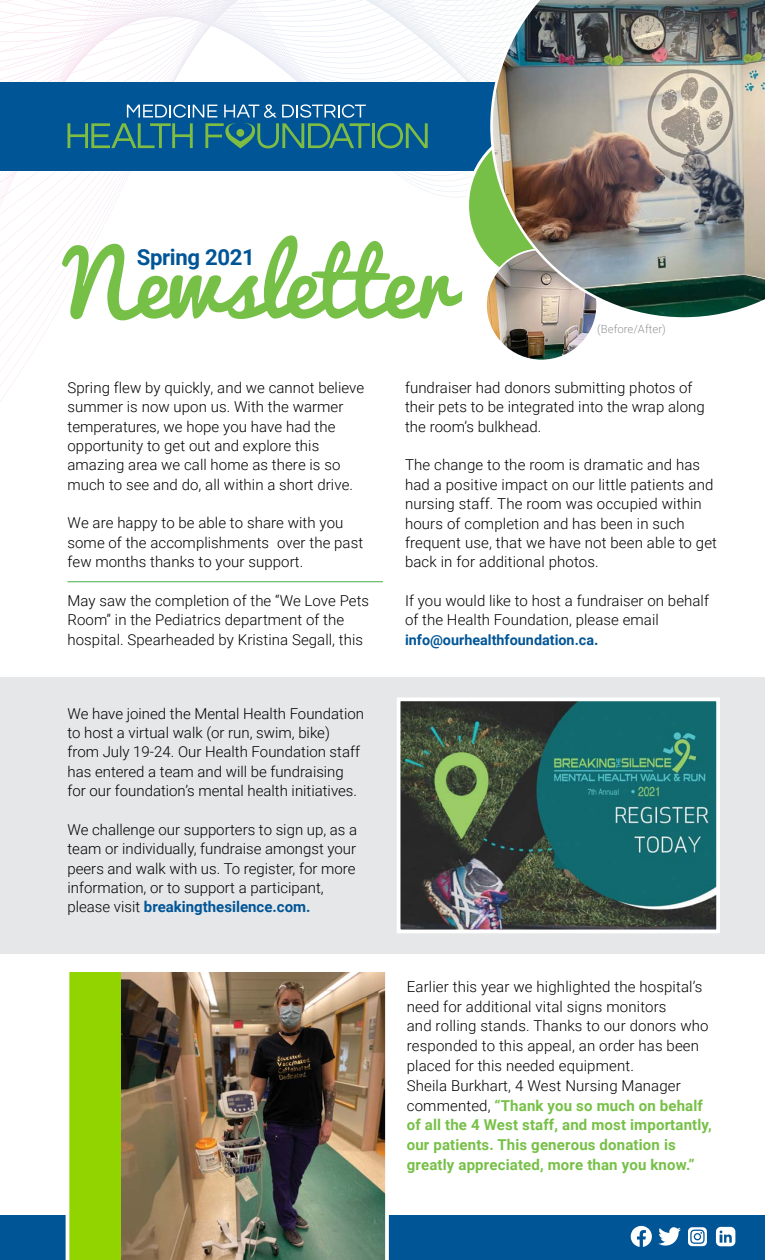
<style>
.page{position:relative;width:765px;height:1260px;background:#fff}
.page>*{position:absolute;margin:0;border:0;box-sizing:border-box;transform-origin:0 0}
.t1{font:88.75px "Pacifico";color:#77c047}
.t2{font:700 22.12px "Roboto";letter-spacing:-.015em;color:#005597}
.t3{font:300 15px/19.4px "Roboto";letter-spacing:.005em;color:#000}
.t4{font:700 14.38px "Roboto";color:#005597}
.t5{font:300 11.25px "Roboto";letter-spacing:.005em;color:#939598}
.s1{font-weight:700;color:#005597}
.s2{font-size:15px}
.s3{font-weight:700;color:#77c047}
</style>
<div class="page">
<div style="left:0;top:677px;width:765px;height:276px;background:#e6e7e8"></div>
<svg style="left:0;top:0;width:490px;height:198px"></svg>
<div style="left:0;top:83px;width:755px;height:88px;background:#005597"></div>
<div style="left:0;top:1215px;width:765px;height:45px;background:#005597"></div>
<div style="left:468px;top:125px;width:160px;height:160px;background:#77c047;border-radius:50%"></div>
<img style="left:486px;top:249px;width:111px;height:112px;border-radius:56px">
<img style="left:490px;top:0;width:275px;height:320px">
<img style="left:66px;top:972px;width:323px;height:288px">
<img style="left:402px;top:703px;width:313px;height:225px">
<div style="left:397px;top:698px;width:323px;height:235px;border:4px solid #fff"></div>
<hr style="left:68px;top:581px;width:315px;height:1px;background:#41ad49">
<svg style="left:631px;top:1226px;width:50px;height:21px"></svg>
<svg style="left:688px;top:1227px;width:19px;height:19px"></svg>
<svg style="left:716px;top:1227px;width:19px;height:19px"></svg>
<hr style="left:372px;top:123px;width:2px;height:25px;background:#7ebc42">
<svg style="left:377px;top:123px;width:51px;height:25px"></svg>
<svg style="left:67px;top:104px;width:303px;height:44px"></svg>
<h1 class="t1" style="left:64px;top:206px;width:389px">Newsletter</h1>
<h2 class="t2" style="left:137px;top:242px;width:120px">Spring 2021</h2>
<p class="t5" style="left:597px;top:321px;width:70px">(Before/After)</p>
<p class="t3" style="left:68px;top:377px;width:298px">Spring flew by quickly, and we cannot believe summer is now upon us. With the warmer temperatures, we hope you have had the opportunity to get out and explore this amazing area we call home as there is so much to see and do, all within a short drive.</p>
<p class="t3" style="left:67px;top:513px;width:297px">We are happy to be able to share with you some of the accomplishments over the past few months thanks to your support.</p>
<p class="t3" style="left:68px;top:590px;width:303px">May saw the completion of the “We Love Pets<br>Room” in the Pediatrics department of the hospital. Spearheaded by Kristina Segall, this</p>
<p class="t3" style="left:68px;top:703px;width:298px">We have joined the Mental Health Foundation to host a virtual walk (or run, swim, bike) from July 19-24. Our Health Foundation staff has entered a team and will be fundraising for our foundation’s mental health initiatives.</p>
<p class="t3" style="left:68px;top:819px;width:291px">We challenge our supporters to sign up, as a team or individually, fundraise amongst your peers and walk with us. To register, for more information, or to support a participant, please visit <span class="s1">breakingthesilence.com.</span></p>
<p class="t3" style="left:405px;top:377px;width:301px">fundraiser had donors submitting photos of their pets to be integrated into the wrap along the room’s bulkhead.</p>
<p class="t3" style="left:405px;top:455px;width:314px">The change to the room is dramatic and has had a positive impact on our little patients and nursing staff. The room was occupied within hours of completion and has been in such frequent use, that we have not been able to get back in for additional photos.</p>
<p class="t3" style="left:405px;top:590px;width:306px">If you would like to host a fundraiser on behalf of the Health Foundation, please email</p>
<p class="t4" style="left:405px;top:630px;width:195px">info@ourhealthfoundation.ca<span class="s2">.</span></p>
<p class="t3" style="left:407px;top:976px;width:306px;line-height:19.8px">Earlier this year we highlighted the hospital’s need for additional vital signs monitors<br>and rolling stands. Thanks to our donors who responded to this appeal, an order has been placed for this needed equipment.<br>Sheila Burkhart, 4 West Nursing Manager commented, <span class="s3">“Thank you so much on behalf of all the 4 West staff, and most importantly, our patients. This generous donation is greatly appreciated, more than you know.”</span></p>
</div>
